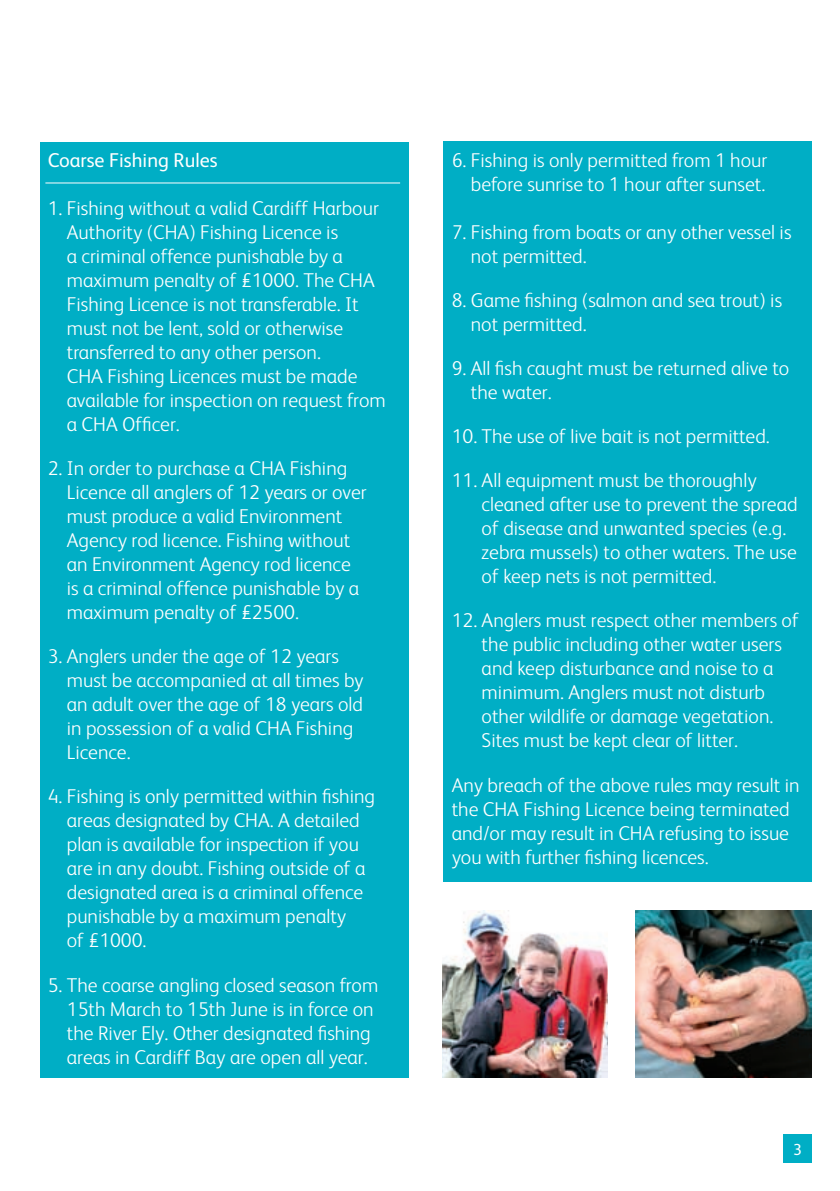
<style>
.page{position:relative;width:840px;height:1191px;background:#fff}
.page>*{position:absolute;margin:0;border:0;box-sizing:border-box;transform-origin:0 0}
.t1{font:300 20px/24px "FS Albert";color:#fff}
.t2{font:20px "FS Albert";color:#fff}
.t3{font:16px "FS Albert";color:#fff}
</style>
<div class="page">
<div style="left:442px;top:142px;width:369px;height:740px;background:#00aec5"></div>
<div style="left:40px;top:142px;width:368px;height:935px;background:#00aec5"></div>
<hr style="left:45px;top:182px;width:355px;height:1px;background:#fff">
<img style="left:442px;top:910px;width:165px;height:167px">
<img style="left:635px;top:910px;width:176px;height:167px">
<div style="left:782px;top:1134px;width:29px;height:28px;background:#00aec5"></div>
<p class="t2" style="left:48px;top:147px;width:171px">Coarse Fishing Rules</p>
<p class="t1" style="left:67px;top:195px;width:320px;text-indent:-19px">1. Fishing without a valid Cardiff Harbour Authority (CHA) Fishing Licence is<br>a criminal offence punishable by a maximum penalty of £1000. The CHA Fishing Licence is not transferable. It must not be lent, sold or otherwise transferred to any other person.<br>CHA Fishing Licences must be made available for inspection on request from a CHA Officer.</p>
<p class="t1" style="left:67px;top:455px;width:301px;text-indent:-19px">2. In order to purchase a CHA Fishing Licence all anglers of 12 years or over must produce a valid Environment Agency rod licence. Fishing without an Environment Agency rod licence is a criminal offence punishable by a maximum penalty of £2500.</p>
<p class="t1" style="left:67px;top:643px;width:298px;text-indent:-19px">3. Anglers under the age of 12 years must be accompanied at all times by an adult over the age of 18 years old in possession of a valid CHA Fishing<br>Licence.</p>
<p class="t1" style="left:67px;top:783px;width:309px;text-indent:-19px">4. Fishing is only permitted within fishing areas designated by CHA. A detailed plan is available for inspection if you are in any doubt. Fishing outside of a designated area is a criminal offence punishable by a maximum penalty<br>of £1000.</p>
<p class="t1" style="left:67px;top:971px;width:313px;text-indent:-19px">5. The coarse angling closed season from 15th March to 15th June is in force on the River Ely. Other designated fishing areas in Cardiff Bay are open all year.</p>
<p class="t1" style="left:451px;top:147px;width:317px;text-align:right">6. Fishing is only permitted from 1 hour before sunrise to 1 hour after sunset.</p>
<p class="t1" style="left:470px;top:219px;width:322px;text-indent:-19px">7. Fishing from boats or any other vessel is not permitted.</p>
<p class="t1" style="left:470px;top:287px;width:313px;text-indent:-19px">8. Game fishing (salmon and sea trout) is not permitted.</p>
<p class="t1" style="left:470px;top:355px;width:320px;text-indent:-19px">9. All fish caught must be returned alive to the water.</p>
<p class="t1" style="left:451px;top:423px;width:319px">10. The use of live bait is not permitted.</p>
<p class="t1" style="left:481px;top:467px;width:317px;text-indent:-30px">11. All equipment must be thoroughly cleaned after use to prevent the spread of disease and unwanted species (e.g. zebra mussels) to other waters. The use of keep nets is not permitted.</p>
<p class="t1" style="left:481px;top:607px;width:318px;text-indent:-30px">12. Anglers must respect other members of the public including other water users and keep disturbance and noise to a minimum. Anglers must not disturb other wildlife or damage vegetation.<br>Sites must be kept clear of litter.</p>
<p class="t1" style="left:451px;top:771px;width:349px">Any breach of the above rules may result in the CHA Fishing Licence being terminated and/or may result in CHA refusing to issue you with further fishing licences.</p>
<p class="t3" style="left:792px;top:1138px;width:10px">3</p>
</div>
